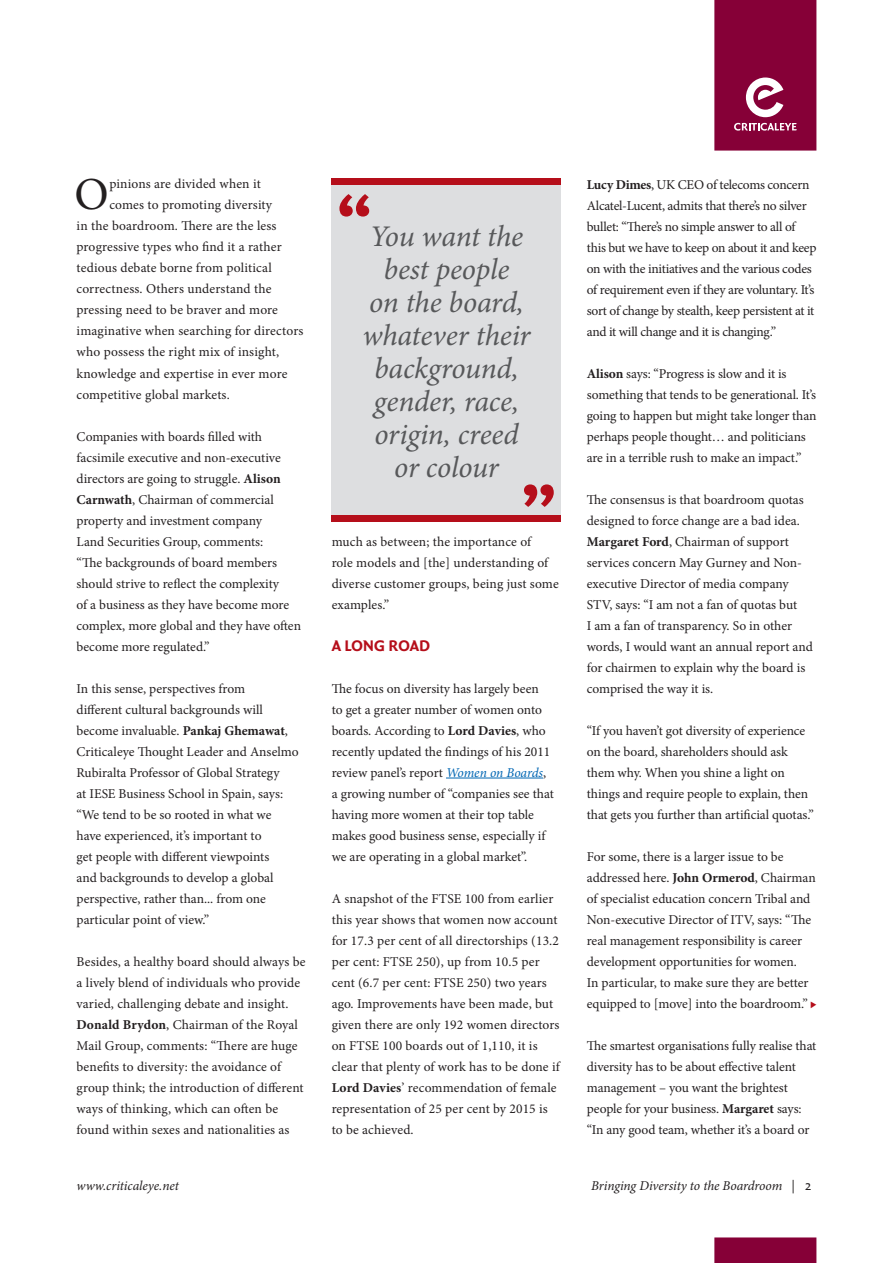
<style>
.page{position:relative;width:893px;height:1263px;background:#fff}
.page>*{position:absolute;margin:0;border:0;box-sizing:border-box;transform-origin:0 0}
.t1{font:75px "Quadraat Sans OT Bld";color:#b50e1a}
.Text{font:45.75px "Minion Pro";color:#231f20}
.Text-2{font:italic 30px/33px "Minion Pro";letter-spacing:-.005em;color:#57585a;text-align:center}
.Text-3{font:16.5px "Quadraat Sans OT Bld";color:#b50e1a}
.Text-4{font:13.5px/21px "Minion Pro";color:#231f20}
.Text-5{font:13.5px/21px "Minion Pro";letter-spacing:-.025em;color:#231f20}
.t2{font:italic 13.5px "Minion Pro";letter-spacing:-.005em;color:#231f20}
.s1{font-weight:700}
.s2{font-style:italic;color:#0166b3}
.s3{font-family:"Quadraat Sans OT";color:#b50e1a}
.s4{font-family:"Quadraat Sans Caps";font-style:normal}
</style>
<div class="page">
<svg style="left:714px;top:0;width:102px;height:151px;background:#8f1446"></svg>
<div style="left:714px;top:1237px;width:102px;height:26px;background:#860037"></div>
<hr style="left:446px;top:778px;width:97px;height:1px;background:#0166b3">
<div style="left:332px;top:179px;width:229px;height:343px;background:#dddee0"></div>
<div style="left:332px;top:515px;width:229px;height:7px;background:#b50e1a"></div>
<div style="left:332px;top:179px;width:229px;height:6px;background:#b50e1a"></div>
<p class="Text" style="left:75px;top:164px;width:36px">O</p>
<p class="Text-4" style="left:109px;top:174px;width:153px">pinions are divided when it</p>
<p class="Text-4" style="left:109px;top:195px;width:164px">comes to promoting diversity</p>
<p class="Text-4" style="left:77px;top:216px;width:202px">in the boardroom. There are the less</p>
<p class="Text-4" style="left:77px;top:237px;width:207px">progressive types who find it a rather</p>
<p class="Text-4" style="left:77px;top:258px;width:197px">tedious debate borne from political</p>
<p class="Text-4" style="left:77px;top:279px;width:196px">correctness. Others understand the</p>
<p class="Text-4" style="left:77px;top:300px;width:203px">pressing need to be braver and more</p>
<p class="Text-4" style="left:77px;top:321px;width:228px">imaginative when searching for directors</p>
<p class="Text-4" style="left:77px;top:342px;width:204px">who possess the right mix of insight,</p>
<p class="Text-4" style="left:77px;top:363px;width:212px">knowledge and expertise in ever more</p>
<p class="Text-4" style="left:77px;top:384px;width:155px">competitive global markets.</p>
<p class="Text-4" style="left:77px;top:426px;width:226px">Companies with boards filled with facsimile executive and non-executive directors are going to struggle. <span class="s1">Alison Carnwath</span>, Chairman of commercial property and investment company<br>Land Securities Group, comments:<br>“The backgrounds of board members should strive to reflect the complexity<br>of a business as they have become more complex, more global and they have often become more regulated.”</p>
<p class="Text-4" style="left:77px;top:678px;width:224px">In this sense, perspectives from<br>different cultural backgrounds will become invaluable. <span class="s1">Pankaj Ghemawat</span>, Criticaleye Thought Leader and Anselmo Rubiralta Professor of Global Strategy<br>at IESE Business School in Spain, says: “We tend to be so rooted in what we have experienced, it’s important to<br>get people with different viewpoints<br>and backgrounds to develop a global perspective, rather than... from one particular point of view.”</p>
<p class="Text-4" style="left:77px;top:951px;width:231px">Besides, a healthy board should always be a lively blend of individuals who provide varied, challenging debate and insight.<br><span class="s1">Donald Brydon</span>, Chairman of the Royal Mail Group, comments: “There are huge benefits to diversity: the avoidance of group think; the introduction of different ways of thinking, which can often be found within sexes and nationalities as</p>
<p class="t1" style="left:336px;top:177px;width:39px">“</p>
<p class="Text-2" style="left:362px;top:219px;width:170px">You want the best people<br>on the board, whatever their background, gender, race, origin, creed</p>
<p class="Text-2" style="left:394px;top:450px;width:106px">or colour</p>
<p class="t1" style="left:557px;top:524px;width:39px;rotate:-180deg">“</p>
<p class="Text-4" style="left:332px;top:531px;width:229px">much as between; the importance of<br>role models and [the] understanding of diverse customer groups, being just some examples.”</p>
<p class="Text-3" style="left:332px;top:636px;width:100px">A LONG ROAD</p>
<p class="Text-4" style="left:332px;top:678px;width:224px">The focus on diversity has largely been<br>to get a greater number of women onto boards. According to <span class="s1">Lord Davies</span>, who recently updated the findings of his 2011 review panel’s report <span class="s2">Women on Boards</span>, a growing number of “companies see that having more women at their top table makes good business sense, especially if we are operating in a global market”.</p>
<p class="Text-4" style="left:332px;top:888px;width:230px">A snapshot of the FTSE 100 from earlier this year shows that women now account for 17.3 per cent of all directorships (13.2 per cent: FTSE 250), up from 10.5 per cent (6.7 per cent: FTSE 250) two years ago. Improvements have been made, but given there are only 192 women directors on FTSE 100 boards out of 1,110, it is clear that plenty of work has to be done if <span class="s1">Lord Davies</span>’ recommendation of female representation of 25 per cent by 2015 is to be achieved.</p>
<p class="Text-5" style="left:587px;top:174px;width:231px"><span class="s1">Lucy Dimes</span>, UK CEO of telecoms concern Alcatel-Lucent, admits that there’s no silver bullet: “There’s no simple answer to all of this but we have to keep on about it and keep on with the initiatives and the various codes of requirement even if they are voluntary. It’s sort of change by stealth, keep persistent at it and it will change and it is changing.”</p>
<p class="Text-4" style="left:587px;top:363px;width:231px"><span class="s1">Alison</span> says: “Progress is slow and it is something that tends to be generational. It’s going to happen but might take longer than perhaps people thought… and politicians are in a terrible rush to make an impact.”</p>
<p class="Text-4" style="left:587px;top:489px;width:227px">The consensus is that boardroom quotas designed to force change are a bad idea.<br><span class="s1">Margaret Ford</span>, Chairman of support services concern May Gurney and Non&shy;executive Director of media company STV, says: “I am not a fan of quotas but<br>I am a fan of transparency. So in other words, I would want an annual report and for chairmen to explain why the board is comprised the way it is.</p>
<p class="Text-4" style="left:587px;top:720px;width:229px">“If you haven’t got diversity of experience on the board, shareholders should ask them why. When you shine a light on things and require people to explain, then that gets you further than artificial quotas.”</p>
<p class="Text-4" style="left:587px;top:846px;width:231px">For some, there is a larger issue to be addressed here. <span class="s1">John Ormerod</span>, Chairman of specialist education concern Tribal and Non-executive Director of ITV, says: “The real management responsibility is career development opportunities for women.<br>In particular, to make sure they are better equipped to [move] into the boardroom.” <span class="s3">▸</span></p>
<p class="Text-4" style="left:587px;top:1035px;width:231px">The smartest organisations fully realise that diversity has to be about effective talent management – you want the brightest people for your business. <span class="s1">Margaret</span> says: “In any good team, whether it’s a board or</p>
<p class="t2" style="left:77px;top:1176px;width:104px">www.criticaleye.net</p>
<p class="t2" style="left:591px;top:1176px;width:222px">Bringing Diversity to the Boardroom | <span class="s4">2</span></p>
</div>
